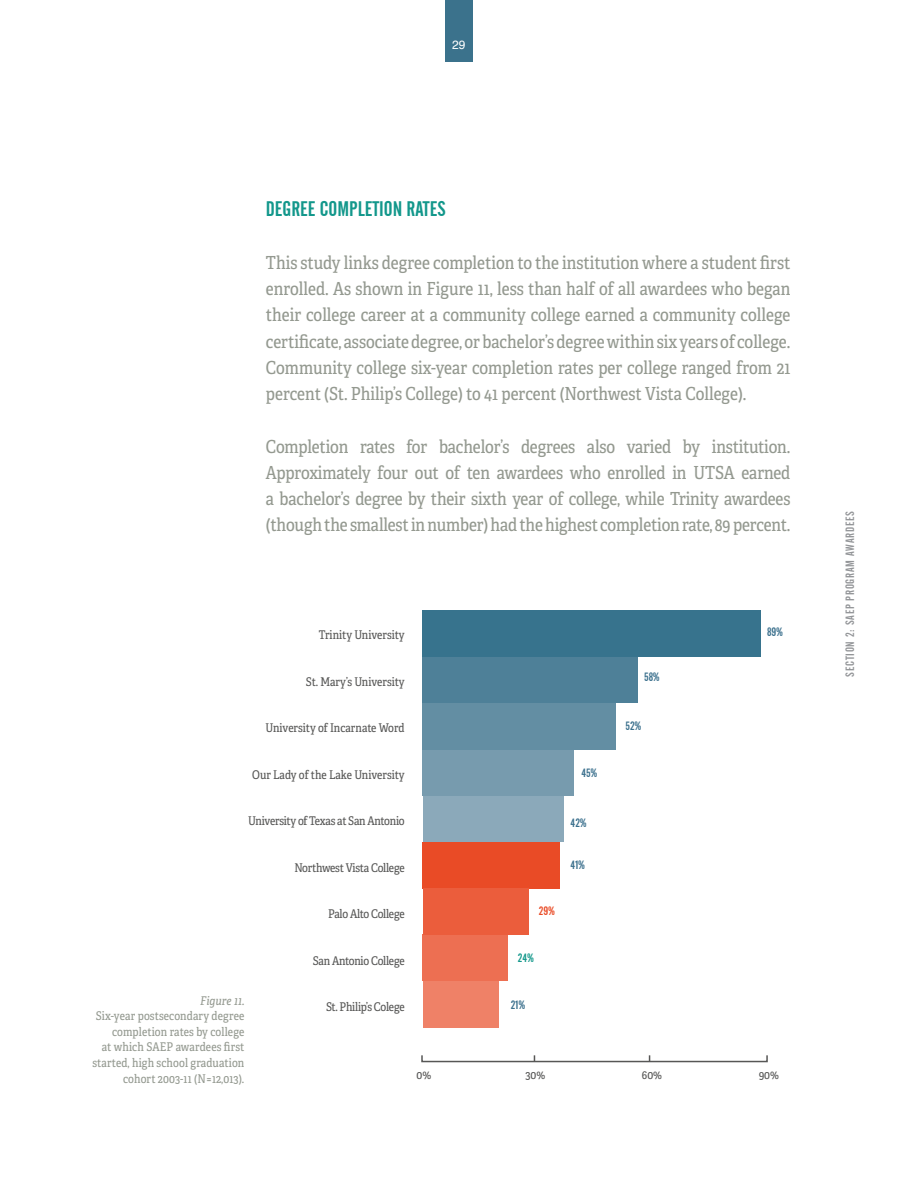
<style>
.page{position:relative;width:918px;height:1188px;background:#fff}
.page>*{position:absolute;margin:0;border:0;box-sizing:border-box;transform-origin:0 0}
.t1{font:21px "Alternate Gothic No 2 BT";color:#12978b}
.t2{font:18px/26.2px "Adelle Condensed";letter-spacing:-.01em;color:#949990;text-align:justify}
.t3{font:12px "Adelle Condensed";letter-spacing:-.02em;color:#575756}
.t4{font:12px/15.6px "Adelle Condensed";letter-spacing:.01em;color:#949990;text-align:right}
.t5{font:12px "Adelle Condensed";color:#575756}
.t6{font:12px "Alternate Gothic No 2 BT";letter-spacing:.06em;color:#939598}
.t7{font:12px "Alternate Gothic No 2 BT";color:#3b708d}
.t8{font:italic 12px "Adelle Condensed";letter-spacing:.005em;color:#949990}
.t9{font:12px "Alternate Gothic No 2 BT";color:#14988b}
.t10{font:12px "Alternate Gothic No 2 BT";color:#e94b26}
.t11{font:12px "Helvetica";color:#fff}
</style>
<div class="page">
<div style="left:445px;top:0;width:28px;height:62px;background:#3b728c"></div>
<div style="left:423px;top:935px;width:85px;height:46px;background:#ed6f52"></div>
<div style="left:423px;top:981px;width:75px;height:47px;background:#ef8167"></div>
<div style="left:423px;top:842px;width:137px;height:46px;background:#e94b26"></div>
<div style="left:423px;top:796px;width:141px;height:46px;background:#8ba9ba"></div>
<div style="left:423px;top:749px;width:151px;height:47px;background:#779bae"></div>
<div style="left:423px;top:703px;width:193px;height:46px;background:#638ea3"></div>
<div style="left:423px;top:656px;width:215px;height:47px;background:#4e8098"></div>
<div style="left:423px;top:610px;width:338px;height:46px;background:#37738d"></div>
<div style="left:423px;top:888px;width:106px;height:47px;background:#eb5d3c"></div>
<div style="left:421px;top:1055px;width:347px;height:7px;border:2px solid #575756"></div>
<p class="t11" style="left:452px;top:36px;width:15px">29</p>
<p class="t1" style="left:266px;top:197px;width:181px">DEGREE COMPLETION RATES</p>
<p class="t2" style="left:266px;top:249px;width:526px">This study links degree completion to the institution where a student first enrolled. As shown in Figure 11, less than half of all awardees who began their college career at a community college earned a community college certificate, associate degree, or bachelor’s degree within six years of college.<br>Community college six-year completion rates per college ranged from 21 percent (St. Philip’s College) to 41 percent (Northwest Vista College).</p>
<p class="t2" style="left:266px;top:432px;width:526px">Completion rates for bachelor’s degrees also varied by institution.<br>Approximately four out of ten awardees who enrolled in UTSA earned a bachelor’s degree by their sixth year of college, while Trinity awardees (though the smallest in number) had the highest completion rate, 89 percent.</p>
<p class="t3" style="left:319px;top:627px;width:87px">Trinity University</p>
<p class="t3" style="left:306px;top:673px;width:100px">St. Mary’s University</p>
<p class="t5" style="left:266px;top:720px;width:141px">University of Incarnate Word</p>
<p class="t5" style="left:252px;top:766px;width:154px">Our Lady of the Lake University</p>
<p class="t3" style="left:248px;top:813px;width:158px">University of Texas at San Antonio</p>
<p class="t3" style="left:294px;top:859px;width:112px">Northwest Vista College</p>
<p class="t3" style="left:328px;top:906px;width:78px">Palo Alto College</p>
<p class="t3" style="left:313px;top:952px;width:93px">San Antonio College</p>
<p class="t3" style="left:326px;top:999px;width:80px">St. Philip’s Colege</p>
<p class="t8" style="left:200px;top:992px;width:46px">Figure 11.</p>
<p class="t4" style="left:96px;top:1008px;width:150px">Six-year postsecondary degree completion rates by college</p>
<p class="t4" style="left:92px;top:1039px;width:153px">at which SAEP awardees first started, high school graduation cohort 2003-11 (N=12,013).</p>
<p class="t10" style="left:539px;top:904px;width:17px">29%</p>
<p class="t9" style="left:518px;top:951px;width:17px">24%</p>
<p class="t7" style="left:511px;top:998px;width:16px">21%</p>
<p class="t7" style="left:582px;top:766px;width:17px">45%</p>
<p class="t7" style="left:571px;top:816px;width:17px">42%</p>
<p class="t7" style="left:571px;top:858px;width:16px">41%</p>
<p class="t7" style="left:644px;top:670px;width:17px">58%</p>
<p class="t7" style="left:625px;top:719px;width:17px">52%</p>
<p class="t7" style="left:767px;top:625px;width:17px">89%</p>
<p class="t3" style="left:417px;top:1066px;width:16px">0%</p>
<p class="t3" style="left:526px;top:1066px;width:21px">30%</p>
<p class="t3" style="left:642px;top:1066px;width:22px">60%</p>
<p class="t3" style="left:759px;top:1066px;width:22px">90%</p>
<p class="t6" style="left:843px;top:677px;width:167px;rotate:-90deg">SECTION 2: SAEP PROGRAM AWARDEES</p>
</div>
